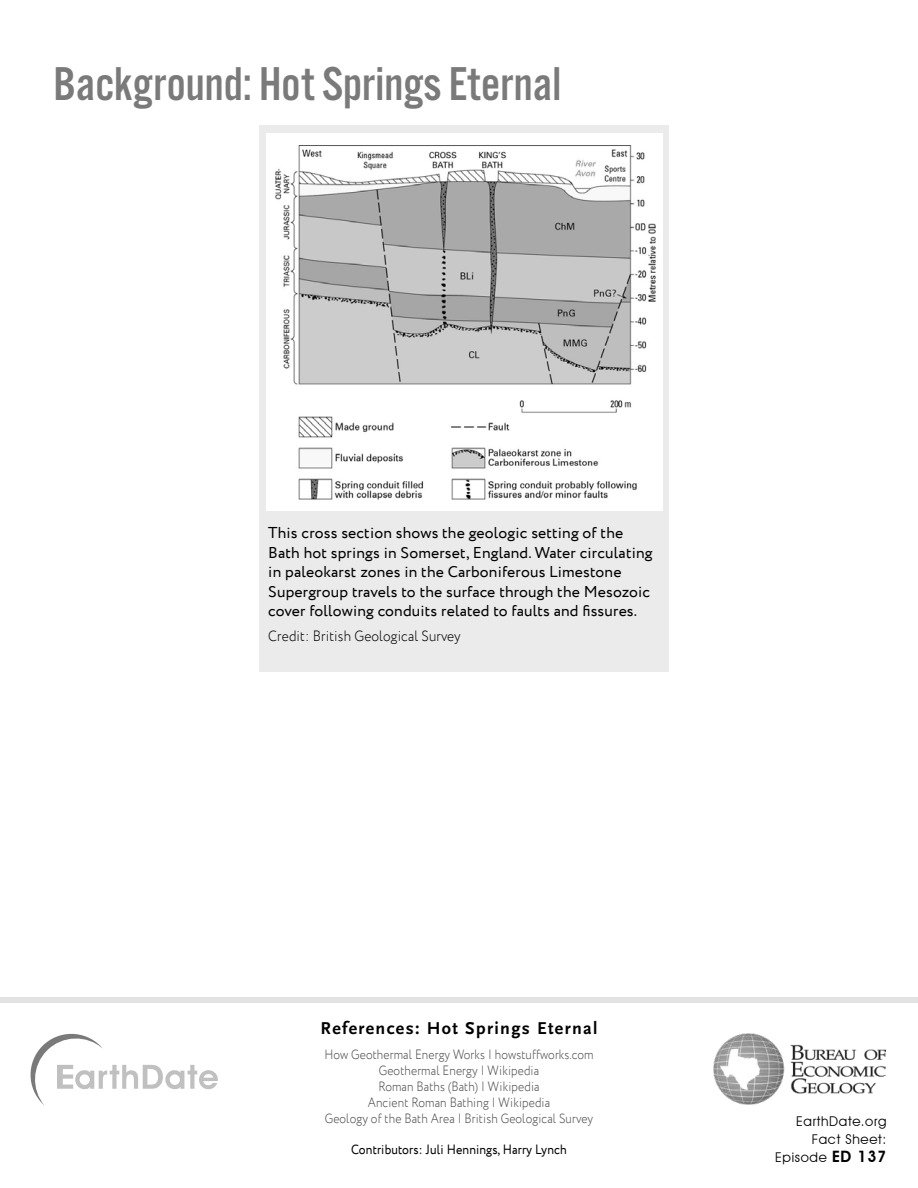
<style>
.page{position:relative;width:918px;height:1188px;background:#fff}
.page>*{position:absolute;margin:0;border:0;box-sizing:border-box;transform-origin:0 0}
.t1{font:49.35px "Alternate Got No 3 D";color:#7a7a7a}
.Paragraph_Style_1{font:700 18px "Scala Sans";letter-spacing:.075em;color:#000}
.t2{font:15.75px/19.5px "Circe";letter-spacing:.01em;color:#000}
.t3{font:300 15px "Circe";letter-spacing:.01em;color:#000;scale:.9 1}
.t4{font:300 13.5px/16.2px "Circe";letter-spacing:.01em;color:#4b4b4b;text-align:center;scale:.87 1}
.t5{font:13.5px "Circe";letter-spacing:.01em;color:#000;scale:.9 1}
.t6{font:13.5px/18px "Avant Garde IT Cby BT";letter-spacing:.05em;color:#000;text-align:right}
.s1{font-weight:600;font-size:15.75px}
</style>
<div class="page">
<img style="left:713px;top:1034px;width:173px;height:71px">
<svg style="left:30px;top:1033px;width:188px;height:72px"></svg>
<div style="left:0;top:998px;width:918px;height:5px;background:#e2e2e2"></div>
<div style="left:259px;top:125px;width:409px;height:547px;background:#ebebeb"></div>
<div style="left:267px;top:133px;width:396px;height:378px;background:#fff"></div>
<img style="left:275px;top:146px;width:381px;height:353px">
<p class="t1" style="left:53px;top:58px;width:509px">Background: Hot Springs Eternal</p>
<p class="t2" style="left:268px;top:524px;width:386px">This cross section shows the geologic setting of the Bath hot springs in Somerset, England. Water circulating in paleokarst zones in the Carboniferous Limestone Supergroup travels to the surface through the Mesozoic cover following conduits related to faults and fissures.</p>
<p class="t3" style="left:268px;top:626px;width:215px">Credit: British Geological Survey</p>
<p class="Paragraph_Style_1" style="left:321px;top:1019px;width:278px">References: Hot Springs Eternal</p>
<p class="t4" style="left:324px;top:1046px;width:311px">How Geothermal Energy Works | howstuffworks.com Geothermal Energy | Wikipedia<br>Roman Baths (Bath) | Wikipedia<br>Ancient Roman Bathing | Wikipedia<br>Geology of the Bath Area | British Geological Survey</p>
<p class="t5" style="left:351px;top:1141px;width:241px">Contributors: Juli Hennings, Harry Lynch</p>
<p class="t6" style="left:775px;top:1113px;width:113px">EarthDate.org<br>Fact Sheet:<br>Episode <span class="s1">ED 137</span></p>
</div>
